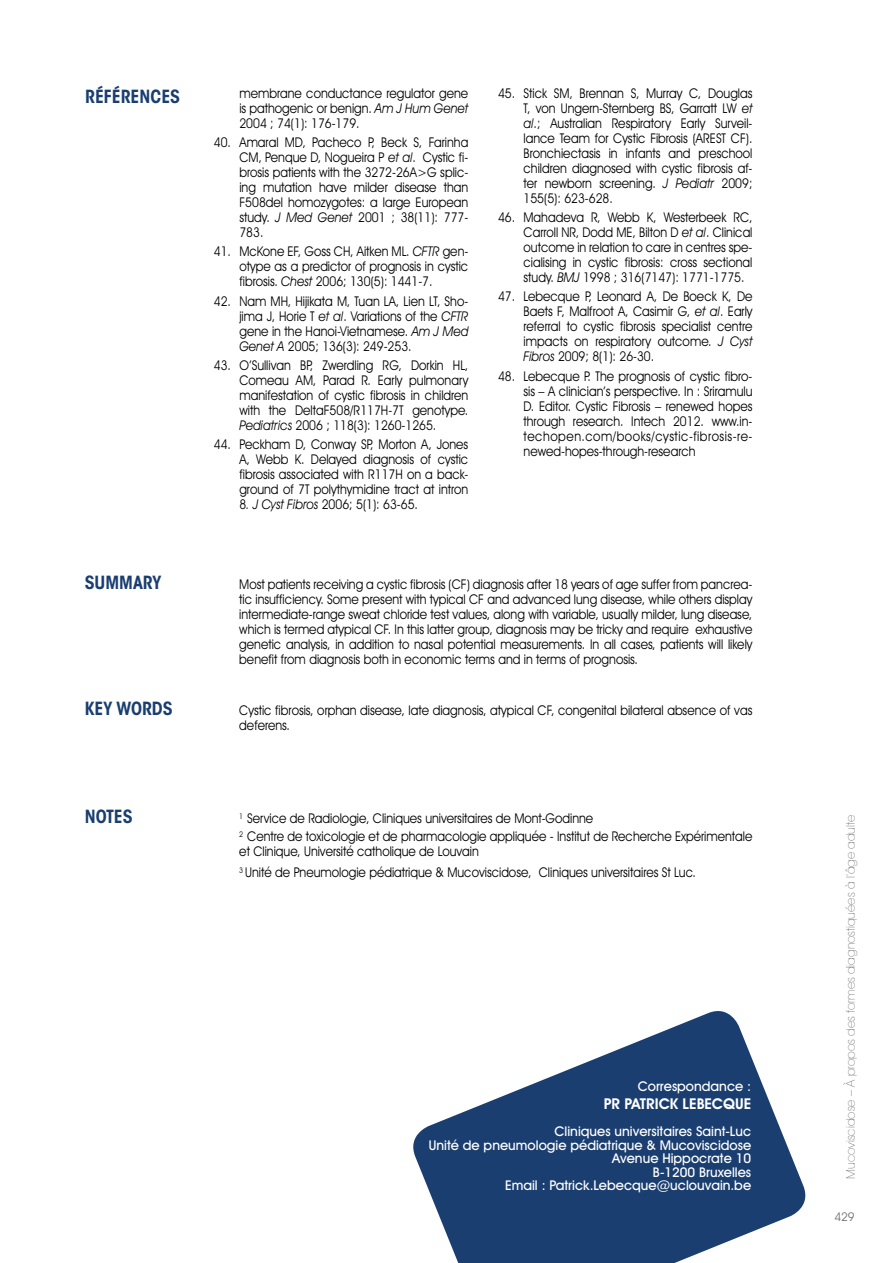
<style>
.page{position:relative;width:893px;height:1263px;background:#fff}
.page>*{position:absolute;margin:0;border:0;box-sizing:border-box;transform-origin:0 0}
.t1{font:18px "ITC Avant Garde MM 675 450";color:#1a3e70}
.t2{font:600 15px "Avant Garde IT Cby BT";color:#fff}
.t3{font:13.5px/15px "Avant Garde IT Cby BT";color:#000;text-align:justify;scale:.9 1}
.t4{font:500 13.5px/13.5px "Avant Garde IT Cby BT";color:#fff;text-align:right}
.t5{font:200 12px "Avant Garde IT Cby BT";color:#706f6f}
.t6{font:12px "Avant Garde IT Cby BT";color:#706f6f}
.s1{font-style:italic}
</style>
<div class="page">
<svg style="left:413px;top:1011px;width:393px;height:252px;fill:#1a3e70"></svg>
<h1 class="t1" style="left:85px;top:86px;width:47px">RÉFÉRENCES</h1>
<p class="t3" style="left:239px;top:85px;width:256px">membrane conductance regulator gene is pathogenic or benign. <span class="s1">Am J Hum Genet </span>2004 ; 74(1): 176-179.</p>
<p class="t3" style="left:239px;top:135px;width:256px;text-indent:-26px">40. Amaral MD, Pacheco P, Beck S, Farinha CM, Penque D, Nogueira P <span class="s1">et al</span>. Cystic fi&shy;brosis patients with the 3272-26A&gt;G splic&shy;ing mutation have milder disease than F508del homozygotes: a large European study. <span class="s1">J Med Genet</span> 2001 ; 38(11): 777- 783.</p>
<p class="t3" style="left:239px;top:244px;width:256px;text-indent:-26px">41. McKone EF, Goss CH, Aitken ML. <span class="s1">CFTR</span> gen&shy;otype as a predictor of prognosis in cystic fibrosis. <span class="s1">Chest</span> 2006; 130(5): 1441-7.</p>
<p class="t3" style="left:239px;top:293px;width:256px;text-indent:-26px">42. Nam MH, Hijikata M, Tuan LA, Lien LT, Sho&shy;jima J, Horie T <span class="s1">et al</span>. Variations of the <span class="s1">CFTR </span>gene in the Hanoi-Vietnamese. <span class="s1">Am J Med Genet A</span> 2005; 136(3): 249-253.</p>
<p class="t3" style="left:239px;top:357px;width:256px;text-indent:-25px">43. O’Sullivan BP, Zwerdling RG, Dorkin HL, Comeau AM, Parad R. Early pulmonary manifestation of cystic fibrosis in children with the DeltaF508/R117H-7T genotype.<br><span class="s1">Pediatrics</span> 2006 ; 118(3): 1260-1265.</p>
<p class="t3" style="left:239px;top:437px;width:256px;text-indent:-25px">44. Peckham D, Conway SP, Morton A, Jones A, Webb K. Delayed diagnosis of cystic fibrosis associated with R117H on a back&shy;ground of 7T polythymidine tract at intron</p>
<p class="t3" style="left:239px;top:497px;width:200px">8<span class="s1">. J Cyst Fibros</span> 2006; 5(1): 63-65.</p>
<p class="t3" style="left:524px;top:85px;width:256px;text-indent:-26px">45. Stick SM, Brennan S, Murray C, Douglas T, von Ungern-Sternberg BS, Garratt LW <span class="s1">et al</span>.; Australian Respiratory Early Surveil&shy;lance Team for Cystic Fibrosis (AREST CF).<br>Bronchiectasis in infants and preschool children diagnosed with cystic fibrosis af&shy;ter newborn screening. <span class="s1">J Pediatr</span> 2009; 155(5): 623-628.</p>
<p class="t3" style="left:524px;top:210px;width:256px;text-indent:-25px">46. Mahadeva R, Webb K, Westerbeek RC, Carroll NR, Dodd ME, Bilton D <span class="s1">et al</span>. Clinical outcome in relation to care in centres spe&shy;cialising in cystic fibrosis: cross sectional study. <span class="s1">BMJ</span> 1998 ; 316(7147): 1771-1775.</p>
<p class="t3" style="left:524px;top:289px;width:256px;text-indent:-25px">47. Lebecque P, Leonard A, De Boeck K, De Baets F, Malfroot A, Casimir G, <span class="s1">et al</span>. Early referral to cystic fibrosis specialist centre impacts on respiratory outcome. <span class="s1">J Cyst Fibros</span> 2009; 8(1): 26-30.</p>
<p class="t3" style="left:524px;top:368px;width:256px;text-indent:-25px">48. Lebecque P. The prognosis of cystic fibro&shy;sis – A clinician’s perspective. In : Sriramulu D. Editor. Cystic Fibrosis – renewed hopes through research. Intech 2012. www.in&shy;techopen.com/books/cystic-fibrosis-re&shy;newed-hopes-through-research</p>
<h1 class="t1" style="left:85px;top:572px;width:22px">SUMMARY</h1>
<p class="t3" style="left:239px;top:577px;width:572px">Most patients receiving a cystic fibrosis (CF) diagnosis after 18 years of age suffer from pancrea&shy;tic insufficiency. Some present with typical CF and advanced lung disease, while others display intermediate-range sweat chloride test values, along with variable, usually milder, lung disease, which is termed atypical CF. In this latter group, diagnosis may be tricky and require exhaustive genetic analysis, in addition to nasal potential measurements. In all cases, patients will likely benefit from diagnosis both in economic terms and in terms of prognosis.</p>
<h1 class="t1" style="left:85px;top:698px;width:58px">KEY WORDS</h1>
<p class="t3" style="left:239px;top:703px;width:572px">Cystic fibrosis, orphan disease, late diagnosis, atypical CF, congenital bilateral absence of vas deferens.</p>
<h1 class="t1" style="left:85px;top:806px;width:11px">NOTES</h1>
<p class="t3" style="left:239px;top:809px;width:572px;line-height:18px"><sup>1</sup> Service de Radiologie, Cliniques universitaires de Mont-Godinne<br><sup>2</sup> Centre de toxicologie et de pharmacologie appliquée - Institut de Recherche Expérimentale</p>
<p class="t3" style="left:239px;top:841px;width:509px;line-height:21px">et Clinique, Université catholique de Louvain<br><sup>3</sup> Unité de Pneumologie pédiatrique &amp; Mucoviscidose, Cliniques universitaires St Luc.</p>
<p class="t4" style="left:638px;top:1080px;width:115px">Correspondance :</p>
<p class="t2" style="left:604px;top:1095px;width:149px">PR PATRICK LEBECQUE</p>
<p class="t4" style="left:429px;top:1124px;width:324px">Cliniques universitaires Saint-Luc<br>Unité de pneumologie pédiatrique &amp; Mucoviscidose Avenue Hippocrate 10<br>B-1200 Bruxelles<br>Email : Patrick.Lebecque@uclouvain.be</p>
<p class="t5" style="left:843px;top:1179px;width:365px;rotate:-90deg">Mucoviscidose – à propos des formes diagnostiquées à l’âge adulte</p>
<p class="t6" style="left:834px;top:1209px;width:22px">429</p>
</div>
